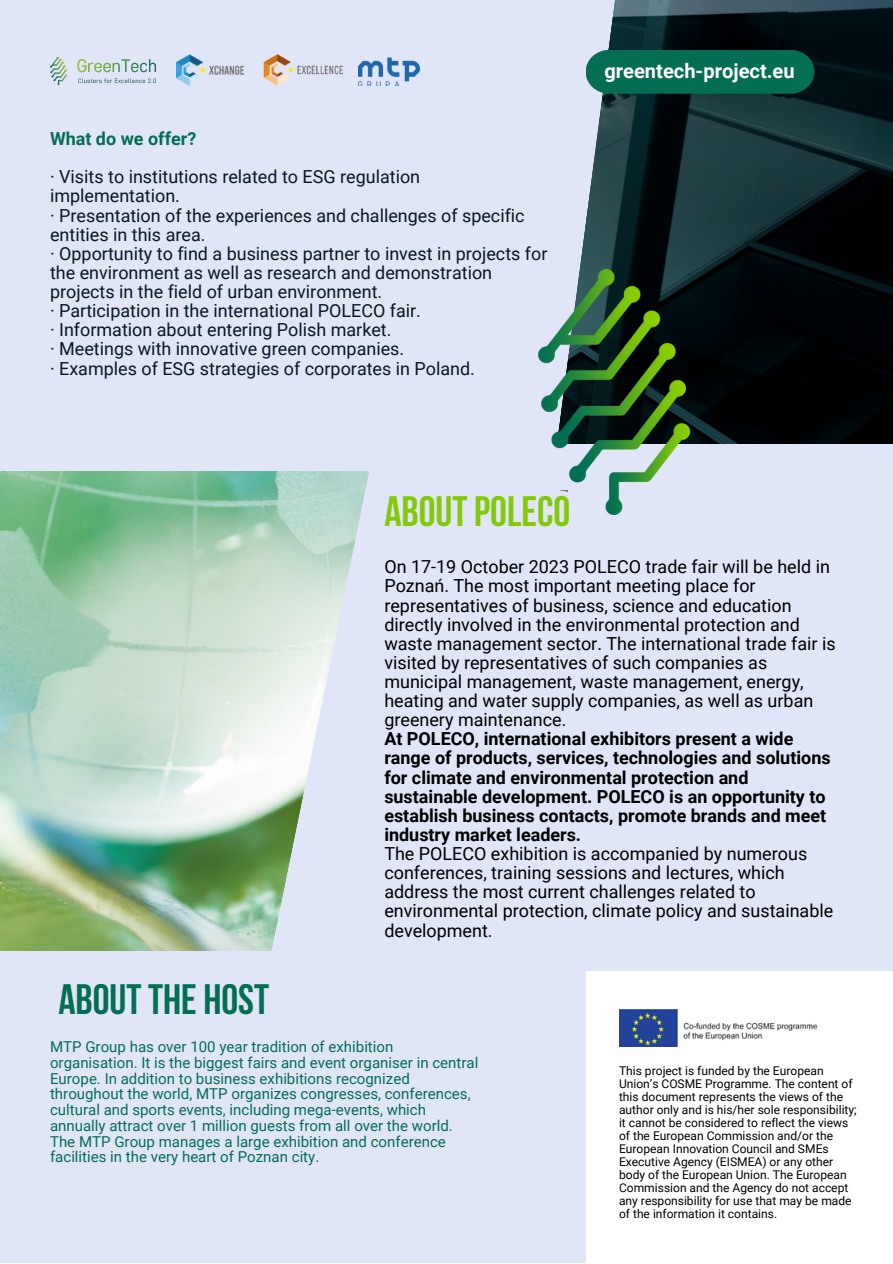
<style>
.page{position:relative;width:893px;height:1264px;background:#fff}
.page>*{position:absolute;margin:0;border:0;box-sizing:border-box;transform-origin:0 0}
.t1{font:700 42.3px "Bebas Neue";color:#036e53}
.t2{font:700 42.3px "Bebas Neue";color:#83c909}
.t3{font:700 20.1px "Roboto";color:#fff}
.t4{font:18px/19px "Roboto";color:#000}
.t5{font:18px/19px "Roboto";color:#061a1f}
.t6{font:700 18px/19px "Roboto";color:#000}
.t7{font:700 18px "Roboto";color:#036e53}
.t8{font:15px/15.8px "Roboto";color:#036e53}
.t9{font:12px/13px "Roboto";color:#000}
</style>
<div class="page">
<div style="left:0;top:0;width:892px;height:1262px;background:#e1e5f8"></div>
<img style="left:619px;top:0;width:273px;height:444px">
<svg style="left:57px;top:0;width:562px;height:270px"></svg>
<img style="left:0;top:471px;width:264px;height:479px">
<svg style="left:264px;top:471px;width:105px;height:480px"></svg>
<div style="left:585px;top:971px;width:307px;height:291px;background:#fff"></div>
<img style="left:619px;top:1009px;width:199px;height:37px">
<img style="left:538px;top:270px;width:192px;height:245px">
<img style="left:50px;top:57px;width:105px;height:27px">
<img style="left:177px;top:54px;width:66px;height:32px">
<img style="left:243px;top:50px;width:120px;height:38px">
<svg style="left:585px;top:50px;width:229px;height:44px;background:#086e55"></svg>
<img style="left:359px;top:55px;width:60px;height:31px">
<p class="t7" style="left:50px;top:128px;width:148px">What do we offer?</p>
<p class="t5" style="left:50px;top:168px;width:371px">· Visits to institutions related to ESG regulation implementation.</p>
<p class="t5" style="left:50px;top:206px;width:476px">· Presentation of the experiences and challenges of specific entities in this area.</p>
<p class="t5" style="left:50px;top:244px;width:499px">· Opportunity to find a business partner to invest in projects for the environment as well as research and demonstration projects in the field of urban environment.</p>
<p class="t5" style="left:50px;top:301px;width:372px">· Participation in the international POLECO fair.</p>
<p class="t5" style="left:50px;top:320px;width:343px">· Information about entering Polish market.</p>
<p class="t5" style="left:50px;top:340px;width:355px">· Meetings with innovative green companies.</p>
<p class="t5" style="left:50px;top:359px;width:426px">· Examples of ESG strategies of corporates in Poland.</p>
<p class="t3" style="left:604px;top:59px;width:192px">greentech-project.eu</p>
<p class="t2" style="left:384px;top:494px;width:187px">ABOUTPOLECO</p>
<p class="t4" style="left:384px;top:557px;width:453px">On 17-19 October 2023 POLECO trade fair will be held in Poznań. The most important meeting place for representatives of business, science and education directly involved in the environmental protection and waste management sector. The international trade fair is visited by representatives of such companies as municipal management, waste management, energy, heating and water supply companies, as well as urban greenery maintenance.</p>
<p class="t6" style="left:384px;top:729px;width:448px">At POLECO, international exhibitors present a wide range of products, services, technologies and solutions for climate and environmental protection and sustainable development. POLECO is an opportunity to establish business contacts, promote brands and meet industry market leaders.</p>
<p class="t4" style="left:384px;top:844px;width:450px">The POLECO exhibition is accompanied by numerous conferences, training sessions and lectures, which address the most current challenges related to environmental protection, climate policy and sustainable development.</p>
<p class="t1" style="left:58px;top:981px;width:212px">ABOUTTHE HOST</p>
<p class="t8" style="left:50px;top:1039px;width:430px">MTP Group has over 100 year tradition of exhibition organisation. It is the biggest fairs and event organiser in central Europe. In addition to business exhibitions recognized throughout the world, MTP organizes congresses, conferences, cultural and sports events, including mega-events, which annually attract over 1 million guests from all over the world.<br>The MTP Group manages a large exhibition and conference facilities in the very heart of Poznan city.</p>
<p class="t9" style="left:619px;top:1064px;width:239px">This project is funded by the European Union’s COSME Programme. The content of this document represents the views of the author only and is his/her sole responsibility; it cannot be considered to reflect the views of the European Commission and/or the European Innovation Council and SMEs Executive Agency (EISMEA) or any other body of the European Union. The European Commission and the Agency do not accept any responsibility for use that may be made of the information it contains.</p>
</div>
